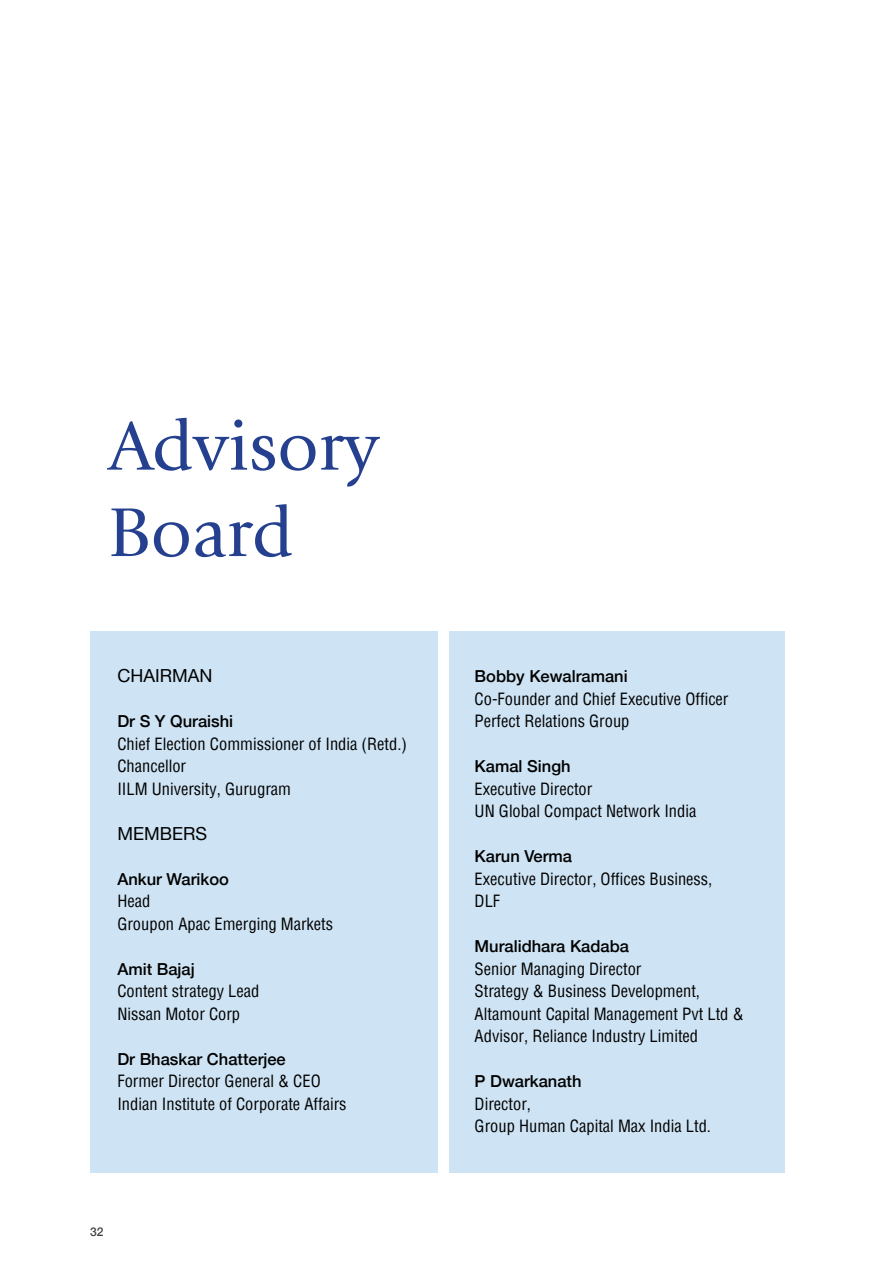
<style>
.page{position:relative;width:893px;height:1263px;background:#fff}
.page>*{position:absolute;margin:0;border:0;box-sizing:border-box;transform-origin:0 0}
.t1{font:72px/86.4px "Giovanni";color:#25408f}
.t2{font:18px "Helvetica Neue";color:#000}
.t3{font:condensed 16.5px/22.5px "Helvetica";color:#000}
.t4{font:500 16.5px "Helvetica Neue";color:#000}
.t5{font:500 12px "Helvetica Neue";color:#424041}
</style>
<div class="page">
<h1 class="t1" style="left:108px;top:404px;width:272px">Advisory<br>Board</h1>
<p class="t2" style="left:117px;top:663px;width:96px">CHAIRMAN</p>
<p class="t4" style="left:117px;top:708px;width:117px">Dr S Y Quraishi</p>
<p class="t3" style="left:117px;top:732px;width:291px">Chief Election Commissioner of India (Retd.)<br>Chancellor<br>IILM University, Gurugram</p>
<p class="t2" style="left:117px;top:820px;width:91px">MEMBERS</p>
<p class="t4" style="left:117px;top:866px;width:113px">Ankur Warikoo</p>
<p class="t3" style="left:117px;top:890px;width:217px">Head<br>Groupon Apac Emerging Markets</p>
<p class="t4" style="left:117px;top:956px;width:79px">Amit Bajaj</p>
<p class="t3" style="left:117px;top:980px;width:144px">Content strategy Lead<br>Nissan Motor Corp</p>
<p class="t4" style="left:117px;top:1046px;width:170px">Dr Bhaskar Chatterjee</p>
<p class="t3" style="left:117px;top:1070px;width:231px">Former Director General &amp; CEO<br>Indian Institute of Corporate Affairs</p>
<p class="t5" style="left:90px;top:1222px;width:15px">32</p>
<p class="t4" style="left:475px;top:663px;width:155px">Bobby Kewalramani</p>
<p class="t3" style="left:475px;top:687px;width:255px">Co-Founder and Chief Executive Officer<br>Perfect Relations Group</p>
<p class="t4" style="left:475px;top:753px;width:97px">Kamal Singh</p>
<p class="t3" style="left:475px;top:777px;width:223px">Executive Director<br>UN Global Compact Network India</p>
<p class="t4" style="left:475px;top:843px;width:99px">Karun Verma</p>
<p class="t3" style="left:475px;top:867px;width:239px">Executive Director, Offices Business,<br>DLF</p>
<p class="t4" style="left:475px;top:933px;width:156px">Muralidhara Kadaba</p>
<p class="t3" style="left:475px;top:957px;width:271px">Senior Managing Director<br>Strategy &amp; Business Development, Altamount Capital Management Pvt Ltd &amp; Advisor, Reliance Industry Limited</p>
<p class="t4" style="left:475px;top:1068px;width:108px">P Dwarkanath</p>
<p class="t3" style="left:475px;top:1092px;width:238px">Director,<br>Group Human Capital Max India Ltd.</p>
</div>
